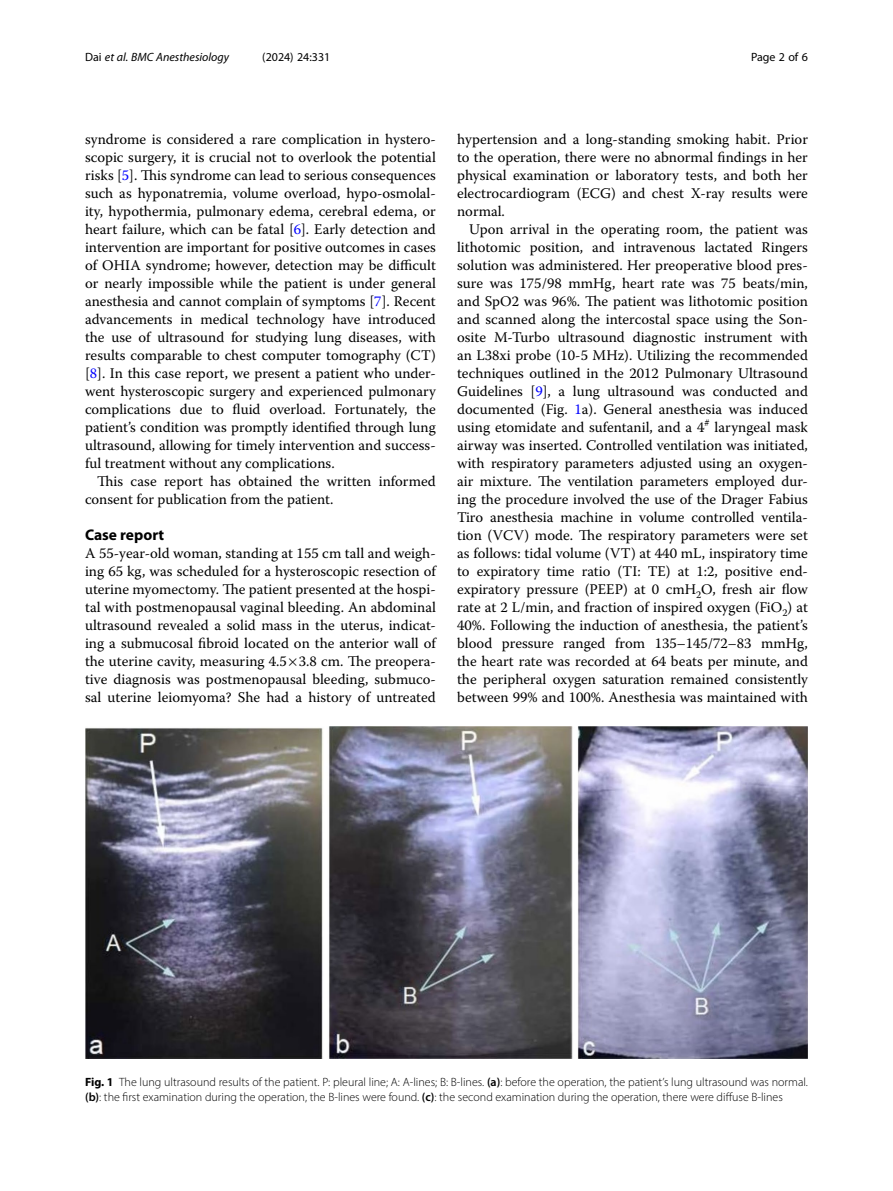
<style>
.page{position:relative;width:893px;height:1191px;background:#fff}
.page>*{position:absolute;margin:0;border:0;box-sizing:border-box;transform-origin:0 0}
.Head_1{font:700 15.45px "Myriad Pro";color:#000}
.Body_Text{font:14.7px/18px "Warnock Pro";color:#000;text-align:justify}
.Body_Text_Indent{font:14.7px/18px "Warnock Pro";color:#000}
.Figure_Caption{font:300 12px/15px "Myriad Pro";color:#000}
.t1{font:italic 12px "Myriad Pro";color:#000}
.t2{font:12px "Myriad Pro";color:#000}
.s1{font-style:normal}
.s2{color:#00f}
.s3{font-weight:700}
.s4{font-weight:600}
</style>
<div class="page">
<img style="left:85px;top:727px;width:723px;height:332px">
<p class="t1" style="left:85px;top:50px;width:146px"><span class="s1">Dai</span> et al. BMC Anesthesiology</p>
<p class="t2" style="left:262px;top:50px;width:70px">(2024) 24:331</p>
<p class="t2" style="left:751px;top:50px;width:58px">Page 2 of 6</p>
<p class="Body_Text" style="left:85px;top:130px;width:352px">syndrome is considered a rare complication in hystero&shy;scopic surgery, it is crucial not to overlook the potential risks [<span class="s2">5</span>]. This syndrome can lead to serious consequences such as hyponatremia, volume overload, hypo-osmolal&shy;ity, hypothermia, pulmonary edema, cerebral edema, or heart failure, which can be fatal [<span class="s2">6</span>]. Early detection and intervention are important for positive outcomes in cases of OHIA syndrome; however, detection may be difficult or nearly impossible while the patient is under general anesthesia and cannot complain of symptoms [<span class="s2">7</span>]. Recent advancements in medical technology have introduced the use of ultrasound for studying lung diseases, with results comparable to chest computer tomography (CT) [<span class="s2">8</span>]. In this case report, we present a patient who under&shy;went hysteroscopic surgery and experienced pulmonary complications due to fluid overload. Fortunately, the patient’s condition was promptly identified through lung ultrasound, allowing for timely intervention and success&shy;ful treatment without any complications.</p>
<p class="Body_Text_Indent" style="left:85px;top:472px;width:352px;text-indent:12px">This case report has obtained the written informed consent for publication from the patient.</p>
<p class="Head_1" style="left:85px;top:525px;width:81px">Case report</p>
<p class="Body_Text" style="left:85px;top:544px;width:352px">A 55-year-old woman, standing at 155 cm tall and weigh&shy;ing 65 kg, was scheduled for a hysteroscopic resection of uterine myomectomy. The patient presented at the hospi&shy;tal with postmenopausal vaginal bleeding. An abdominal ultrasound revealed a solid mass in the uterus, indicat&shy;ing a submucosal fibroid located on the anterior wall of the uterine cavity, measuring 4.5 3.8 cm. The preopera&shy;tive diagnosis was postmenopausal bleeding, submuco&shy;sal uterine leiomyoma? She had a history of untreated</p>
<p class="Body_Text" style="left:457px;top:130px;width:352px">hypertension and a long-standing smoking habit. Prior to the operation, there were no abnormal findings in her physical examination or laboratory tests, and both her electrocardiogram (ECG) and chest X-ray results were normal.</p>
<p class="Body_Text_Indent" style="left:457px;top:220px;width:352px;text-align:justify;text-indent:12px">Upon arrival in the operating room, the patient was lithotomic position, and intravenous lactated Ringers solution was administered. Her preoperative blood pres&shy;sure was 175/98 mmHg, heart rate was 75 beats/min, and SpO2 was 96%. The patient was lithotomic position and scanned along the intercostal space using the Son&shy;osite M-Turbo ultrasound diagnostic instrument with an L38xi probe (10-5 MHz). Utilizing the recommended techniques outlined in the 2012 Pulmonary Ultrasound Guidelines [<span class="s2">9</span>], a lung ultrasound was conducted and documented (Fig. <span class="s2">1</span>a). General anesthesia was induced using etomidate and sufentanil, and a 4<sup>#</sup> laryngeal mask airway was inserted. Controlled ventilation was initiated, with respiratory parameters adjusted using an oxygen&shy;air mixture. The ventilation parameters employed dur&shy;ing the procedure involved the use of the Drager Fabius Tiro anesthesia machine in volume controlled ventila&shy;tion (VCV) mode. The respiratory parameters were set as follows: tidal volume (VT) at 440 mL, inspiratory time to expiratory time ratio (TI: TE) at 1:2, positive end&shy;expiratory pressure (PEEP) at 0 cmH<sub>2</sub>O, fresh air flow rate at 2 L/min, and fraction of inspired oxygen (FiO<sub>2</sub>) at 40%. Following the induction of anesthesia, the patient’s blood pressure ranged from 135–145/72–83 mmHg, the heart rate was recorded at 64 beats per minute, and the peripheral oxygen saturation remained consistently between 99% and 100%. Anesthesia was maintained with</p>
<p class="Figure_Caption" style="left:85px;top:1074px;width:724px"><span class="s3">Fig. 1</span> The lung ultrasound results of the patient. P: pleural line; A: A-lines; B: B-lines. <span class="s4">(a)</span>: before the operation, the patient’s lung ultrasound was normal. <span class="s4">(b)</span>: the first examination during the operation, the B-lines were found. <span class="s4">(c)</span>: the second examination during the operation, there were diffuse B-lines</p>
</div>
